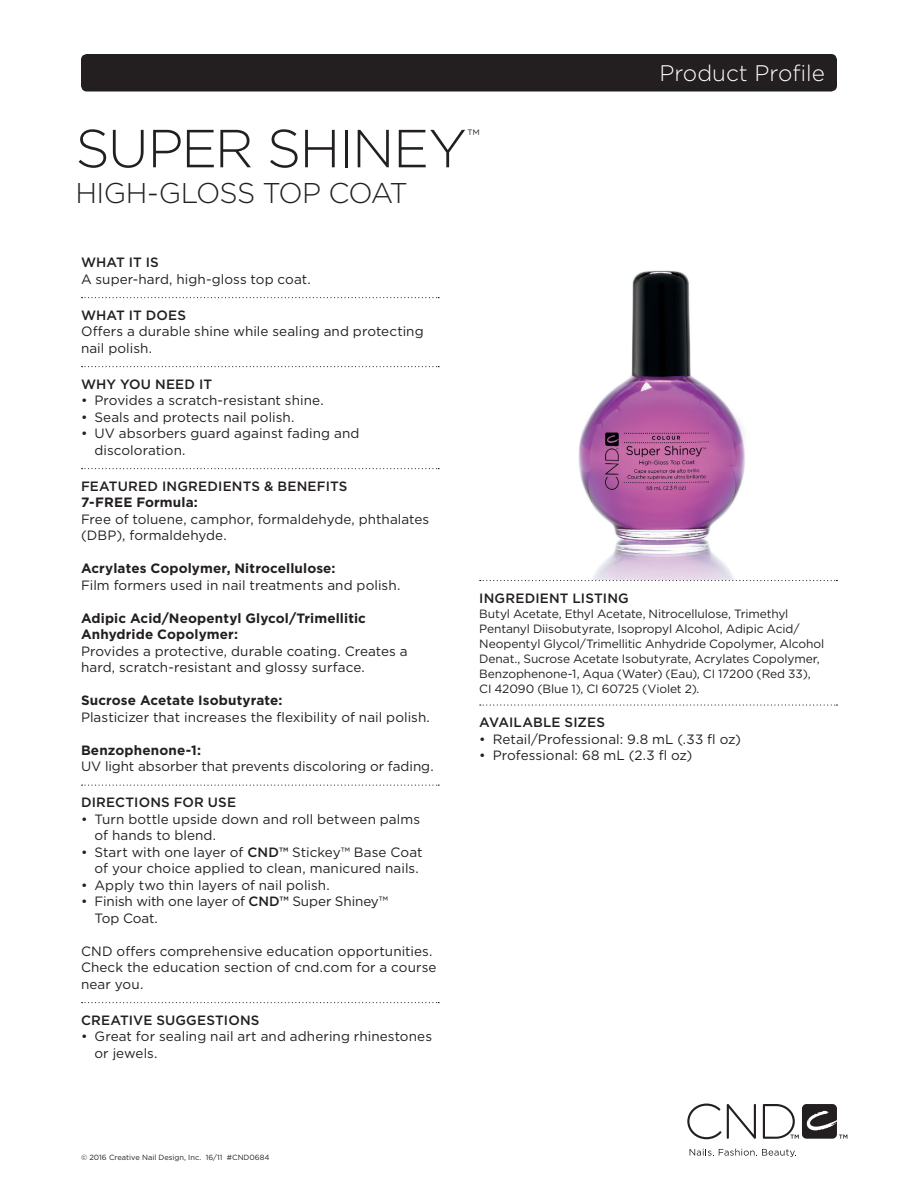
<style>
.page{position:relative;width:918px;height:1188px;background:#fff}
.page>*{position:absolute;margin:0;border:0;box-sizing:border-box;transform-origin:0 0}
.Product_Name{font:300 53.55px "Gotham";letter-spacing:-.025em;color:#231f20}
.Product_Name-2{font:300 28.5px "Gotham";letter-spacing:-.03em;color:#231f20}
.t1{font:300 22.5px "Gotham";color:#fff}
.Product_Name-3{font:300 17.85px "Gotham";color:#231f20}
.Basic_Bullets{font:13.5px/16.5px "Gotham";letter-spacing:.005em;color:#231f20}
.Body_Copy{font:13.5px/16.5px "Gotham";letter-spacing:.005em;color:#231f20}
.Sm_Section_Subhead{font:700 13.5px/16.5px "Gotham";letter-spacing:.01em;color:#231f20}
.Sm_Section_Header_w{font:500 13.5px "Gotham";letter-spacing:.01em;color:#231f20}
.Sm_Section_Subhead-2{font:13.5px/16.5px "Gotham";letter-spacing:.005em;color:#231f20}
.Ingredients{font:12px/15px "Gotham";letter-spacing:-.01em;color:#231f20}
.t2{font:7.5px "Gotham";color:#231f20}
.s1{font-weight:500}
</style>
<div class="page">
<div style="left:81px;top:54px;width:756px;height:38px;background:#231f20;border-radius:6px"></div>
<svg style="left:687px;top:1104px;width:160px;height:35px"></svg>
<svg style="left:690px;top:1149px;width:106px;height:8px"></svg>
<svg style="left:480px;top:580px;width:357px;height:1px"></svg>
<svg style="left:480px;top:704px;width:357px;height:2px"></svg>
<svg style="left:82px;top:297px;width:357px;height:1px"></svg>
<svg style="left:82px;top:366px;width:357px;height:1px"></svg>
<svg style="left:82px;top:468px;width:357px;height:1px"></svg>
<svg style="left:82px;top:785px;width:357px;height:1px"></svg>
<svg style="left:82px;top:1002px;width:357px;height:1px"></svg>
<img style="left:578px;top:270px;width:167px;height:309px">
<p class="Product_Name" style="left:76px;top:115px;width:393px">SUPER SHINEY</p>
<p class="Product_Name-3" style="left:467px;top:125px;width:14px">™</p>
<p class="Product_Name-2" style="left:76px;top:175px;width:334px">HIGH-GLOSS TOP COAT</p>
<h3 class="t1" style="left:660px;top:59px;width:167px">Product Profile</h3>
<p class="Sm_Section_Header_w" style="left:81px;top:254px;width:79px">WHAT IT IS</p>
<p class="Basic_Bullets" style="left:81px;top:270px;width:231px">A super-hard, high-gloss top coat.</p>
<p class="Sm_Section_Header_w" style="left:81px;top:306px;width:107px">WHAT IT DOES</p>
<p class="Body_Copy" style="left:81px;top:323px;width:344px">Offers a durable shine while sealing and protecting nail polish.</p>
<p class="Sm_Section_Header_w" style="left:81px;top:375px;width:133px">WHY YOU NEED IT</p>
<p class="Basic_Bullets" style="left:81px;top:392px;width:244px">• Provides a scratch-resistant shine.</p>
<p class="Basic_Bullets" style="left:81px;top:408px;width:215px">• Seals and protects nail polish.</p>
<p class="Basic_Bullets" style="left:94px;top:425px;width:266px;text-indent:-14px">• UV absorbers guard against fading and discoloration.</p>
<p class="Sm_Section_Header_w" style="left:81px;top:477px;width:268px">FEATURED INGREDIENTS &amp; BENEFITS</p>
<p class="Sm_Section_Subhead" style="left:81px;top:494px;width:118px">7-FREE Formula:</p>
<p class="Sm_Section_Subhead-2" style="left:81px;top:510px;width:350px">Free of toluene, camphor, formaldehyde, phthalates (DBP), formaldehyde.</p>
<p class="Sm_Section_Subhead" style="left:81px;top:560px;width:256px">Acrylates Copolymer, Nitrocellulose:</p>
<p class="Body_Copy" style="left:81px;top:576px;width:321px">Film formers used in nail treatments and polish.</p>
<p class="Sm_Section_Subhead" style="left:81px;top:610px;width:287px">Adipic Acid/Neopentyl Glycol/Trimellitic<br>Anhydride Copolymer:</p>
<p class="Body_Copy" style="left:81px;top:642px;width:328px">Provides a protective, durable coating. Creates a hard, scratch-resistant and glossy surface.</p>
<p class="Sm_Section_Subhead" style="left:81px;top:692px;width:203px">Sucrose Acetate Isobutyrate:</p>
<p class="Basic_Bullets" style="left:81px;top:708px;width:350px">Plasticizer that increases the flexibility of nail polish.</p>
<p class="Sm_Section_Subhead" style="left:81px;top:742px;width:122px">Benzophenone-1:</p>
<p class="Body_Copy" style="left:81px;top:758px;width:354px">UV light absorber that prevents discoloring or fading.</p>
<p class="Sm_Section_Header_w" style="left:81px;top:794px;width:157px">DIRECTIONS FOR USE</p>
<p class="Basic_Bullets" style="left:94px;top:810px;width:327px;text-indent:-14px">• Turn bottle upside down and roll between palms of hands to blend.</p>
<p class="Basic_Bullets" style="left:81px;top:843px;width:343px;text-align:right">• Start with one layer of <span class="s1">CND™</span> Stickey™ Base Coat of your choice applied to clean, manicured nails.</p>
<p class="Basic_Bullets" style="left:81px;top:876px;width:250px">• Apply two thin layers of nail polish.</p>
<p class="Basic_Bullets" style="left:94px;top:893px;width:295px;text-indent:-14px">• Finish with one layer of <span class="s1">CND™</span> Super Shiney™<br>Top Coat.</p>
<p class="Body_Copy" style="left:81px;top:942px;width:357px">CND offers comprehensive education opportunities.<br>Check the education section of cnd.com for a course near you.</p>
<p class="Sm_Section_Header_w" style="left:81px;top:1011px;width:180px">CREATIVE SUGGESTIONS</p>
<p class="Basic_Bullets" style="left:94px;top:1028px;width:339px;text-indent:-14px">• Great for sealing nail art and adhering rhinestones or jewels.</p>
<p class="t2" style="left:81px;top:1153px;width:190px">© 2016 Creative Nail Design, Inc. 16/11 #CND0684</p>
<p class="Sm_Section_Header_w" style="left:479px;top:589px;width:151px">INGREDIENT LISTING</p>
<p class="Ingredients" style="left:479px;top:606px;width:346px">Butyl Acetate, Ethyl Acetate, Nitrocellulose, Trimethyl Pentanyl Diisobutyrate, Isopropyl Alcohol, Adipic Acid/ Neopentyl Glycol/Trimellitic Anhydride Copolymer, Alcohol Denat., Sucrose Acetate Isobutyrate, Acrylates Copolymer, Benzophenone-1, Aqua (Water) (Eau), CI 17200 (Red 33), CI 42090 (Blue 1), CI 60725 (Violet 2).</p>
<p class="Sm_Section_Header_w" style="left:479px;top:714px;width:127px">AVAILABLE SIZES</p>
<p class="Basic_Bullets" style="left:479px;top:730px;width:263px">• Retail/Professional: 9.8 mL (.33 fl oz)</p>
<p class="Basic_Bullets" style="left:479px;top:747px;width:215px">• Professional: 68 mL (2.3 fl oz)</p>
</div>
